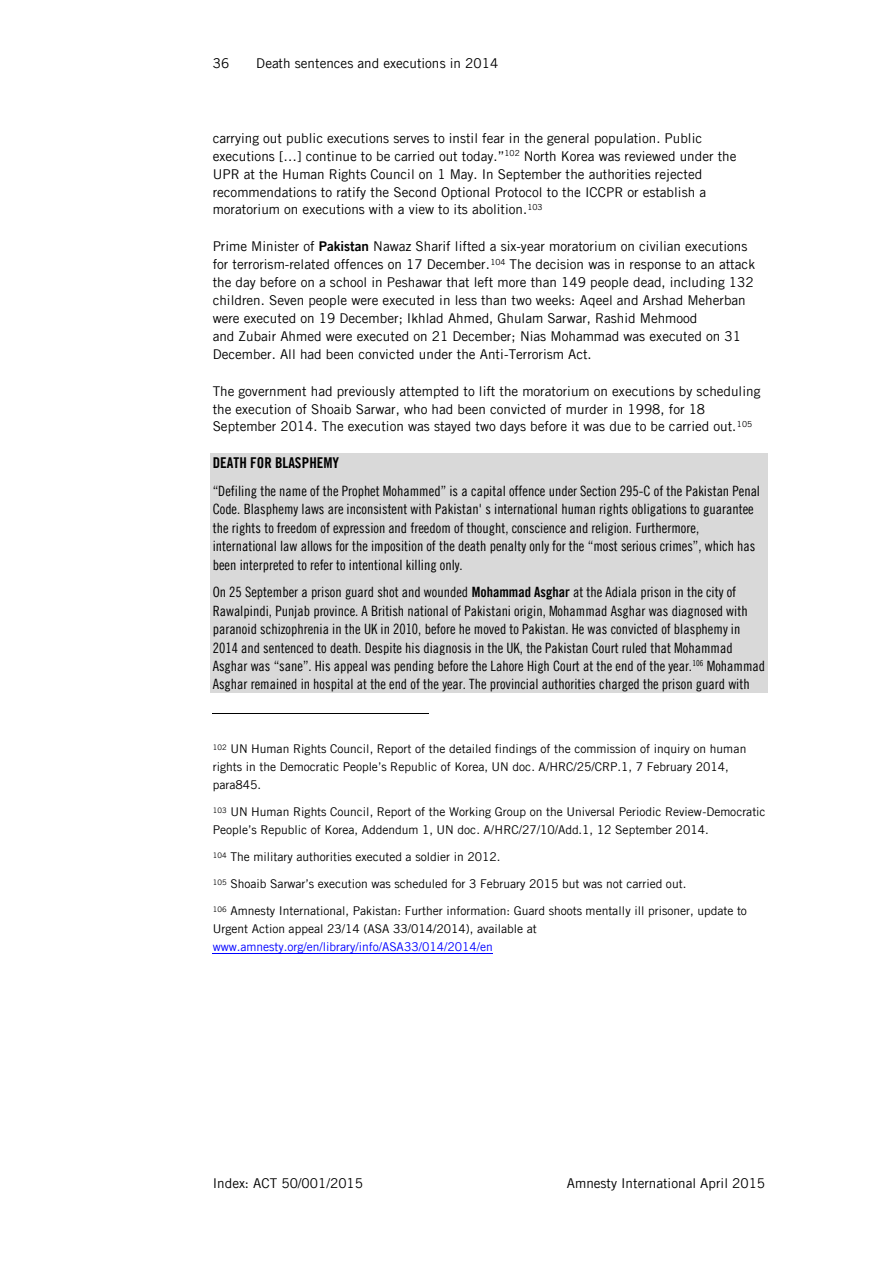
<style>
.page{position:relative;width:893px;height:1263px;background:#fff}
.page>*{position:absolute;margin:0;border:0;box-sizing:border-box;transform-origin:0 0}
.t1{font:700 15px "Amnesty Trade Gothic Cn";color:#000}
.t2{font:14.25px/18.6px "Amnesty Trade Gothic Cn";color:#000}
.t3{font:13.5px/18px "Amnesty Trade Gothic";color:#000}
.t4{font:12px/18px "Amnesty Trade Gothic";letter-spacing:-.005em;color:#000}
.s1{font-weight:700}
.s2{color:#00f}
</style>
<div class="page">
<div style="left:210px;top:453px;width:557px;height:27px;background:#d9d9d9"></div>
<div style="left:210px;top:480px;width:557px;height:19px;background:#d9d9d9"></div>
<div style="left:210px;top:499px;width:557px;height:18px;background:#d9d9d9"></div>
<div style="left:210px;top:517px;width:557px;height:19px;background:#d9d9d9"></div>
<div style="left:210px;top:536px;width:557px;height:18px;background:#d9d9d9"></div>
<div style="left:210px;top:554px;width:557px;height:28px;background:#d9d9d9"></div>
<div style="left:210px;top:582px;width:557px;height:18px;background:#d9d9d9"></div>
<div style="left:210px;top:600px;width:557px;height:19px;background:#d9d9d9"></div>
<div style="left:210px;top:619px;width:557px;height:18px;background:#d9d9d9"></div>
<div style="left:210px;top:637px;width:557px;height:18px;background:#d9d9d9"></div>
<div style="left:210px;top:655px;width:557px;height:19px;background:#d9d9d9"></div>
<div style="left:210px;top:674px;width:557px;height:18px;background:#d9d9d9"></div>
<hr style="left:213px;top:713px;width:216px;height:1px;background:#000">
<hr style="left:213px;top:953px;width:280px;height:1px;background:#00f">
<p class="t3" style="left:213px;top:54px;width:18px">36</p>
<p class="t3" style="left:256px;top:54px;width:243px">Death sentences and executions in 2014</p>
<p class="t3" style="left:213px;top:129px;width:525px">carrying out public executions serves to instil fear in the general population. Public executions […] continue to be carried out today.”<sup>102</sup> North Korea was reviewed under the UPR at the Human Rights Council on 1 May. In September the authorities rejected recommendations to ratify the Second Optional Protocol to the ICCPR or establish a moratorium on executions with a view to its abolition.<sup>103</sup></p>
<p class="t3" style="left:213px;top:237px;width:544px">Prime Minister of <span class="s1">Pakistan</span> Nawaz Sharif lifted a six-year moratorium on civilian executions for terrorism-related offences on 17 December.<sup>104</sup> The decision was in response to an attack the day before on a school in Peshawar that left more than 149 people dead, including 132 children. Seven people were executed in less than two weeks: Aqeel and Arshad Meherban were executed on 19 December; Ikhlad Ahmed, Ghulam Sarwar, Rashid Mehmood<br>and Zubair Ahmed were executed on 21 December; Nias Mohammad was executed on 31<br>December. All had been convicted under the Anti-Terrorism Act.</p>
<p class="t3" style="left:213px;top:382px;width:549px">The government had previously attempted to lift the moratorium on executions by scheduling the execution of Shoaib Sarwar, who had been convicted of murder in 1998, for 18<br>September 2014. The execution was stayed two days before it was due to be carried out.<sup>105</sup></p>
<p class="t1" style="left:213px;top:453px;width:128px">DEATH FOR BLASPHEMY</p>
<p class="t2" style="left:213px;top:482px;width:548px">“Defiling the name of the Prophet Mohammed” is a capital offence under Section 295-C of the Pakistan Penal Code. Blasphemy laws are inconsistent with Pakistan' s international human rights obligations to guarantee the rights to freedom of expression and freedom of thought, conscience and religion. Furthermore, international law allows for the imposition of the death penalty only for the “most serious crimes”, which has been interpreted to refer to intentional killing only.</p>
<p class="t2" style="left:213px;top:582px;width:554px">On 25 September a prison guard shot and wounded <span class="s1">Mohammad Asghar</span> at the Adiala prison in the city of Rawalpindi, Punjab province. A British national of Pakistani origin, Mohammad Asghar was diagnosed with paranoid schizophrenia in the UK in 2010, before he moved to Pakistan. He was convicted of blasphemy in 2014 and sentenced to death. Despite his diagnosis in the UK, the Pakistan Court ruled that Mohammad Asghar was “sane”. His appeal was pending before the Lahore High Court at the end of the year.<sup>106</sup> Mohammad Asghar remained in hospital at the end of the year. The provincial authorities charged the prison guard with</p>
<p class="t4" style="left:213px;top:740px;width:535px"><sup>102</sup> UN Human Rights Council, Report of the detailed findings of the commission of inquiry on human rights in the Democratic People’s Republic of Korea, UN doc. A/HRC/25/CRP.1, 7 February 2014, para845.</p>
<p class="t4" style="left:213px;top:803px;width:554px"><sup>103</sup> UN Human Rights Council, Report of the Working Group on the Universal Periodic Review-Democratic<br>People’s Republic of Korea, Addendum 1, UN doc. A/HRC/27/10/Add.1, 12 September 2014.</p>
<p class="t4" style="left:213px;top:848px;width:289px"><sup>104</sup> The military authorities executed a soldier in 2012.</p>
<p class="t4" style="left:213px;top:875px;width:475px"><sup>105</sup> Shoaib Sarwar’s execution was scheduled for 3 February 2015 but was not carried out.</p>
<p class="t4" style="left:213px;top:902px;width:535px"><sup>106</sup> Amnesty International, Pakistan: Further information: Guard shoots mentally ill prisoner, update to<br>Urgent Action appeal 23/14 (ASA 33/014/2014), available at <span class="s2">www.amnesty.org/en/library/info/ASA33/014/2014/en</span></p>
<p class="t3" style="left:213px;top:1174px;width:152px">Index: ACT 50/001/2015</p>
<p class="t3" style="left:567px;top:1174px;width:200px">Amnesty International April 2015</p>
</div>
